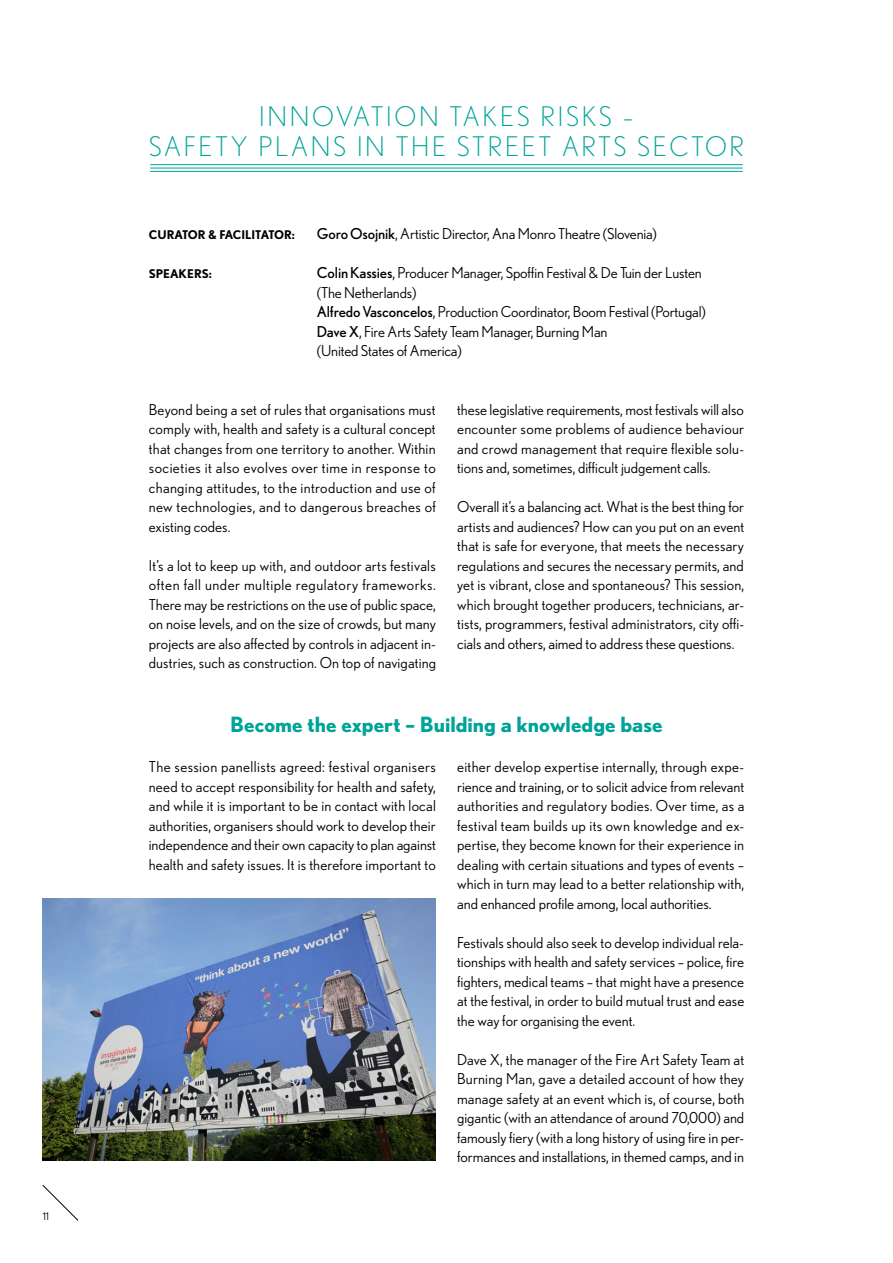
<style>
.page{position:relative;width:893px;height:1263px;background:#fff}
.page>*{position:absolute;margin:0;border:0;box-sizing:border-box;transform-origin:0 0}
.t1{font:300 27px/30px "Nobel";letter-spacing:.1em;color:#00a397;text-align:center}
.t2{font:700 21px "Nobel";color:#00a397}
.t3{font:15px/19.5px "Nobel";color:#000;text-align:justify}
.t4{font:700 12px "Nobel";color:#000}
.t5{font:10.5px "Nobel";color:#000}
.s1{font-style:inherit}
</style>
<div class="page">
<svg style="left:42px;top:1185px;width:37px;height:36px"></svg>
<hr style="left:150px;top:164px;width:593px;height:1px;background:#00a397">
<hr style="left:150px;top:168px;width:593px;height:1px;background:#00a397">
<hr style="left:150px;top:171px;width:593px;height:1px;background:#00a397">
<img style="left:43px;top:899px;width:393px;height:262px">
<p class="t5" style="left:43px;top:1210px;width:8px">11</p>
<h1 class="t1" style="left:149px;top:101px;width:597px">INNOVATION TAKES RISKS –<br>SAFETY PLANS IN THE STREET ARTS SECTOR</h1>
<p class="t4" style="left:149px;top:228px;width:147px">CURATOR &amp; FACILITATOR:</p>
<p class="t3" style="left:317px;top:224px;width:342px"><span class="s1">Goro Osojnik</span>, Artistic Director, Ana Monro Theatre (Slovenia)</p>
<p class="t4" style="left:149px;top:267px;width:65px">SPEAKERS:</p>
<p class="t3" style="left:317px;top:263px;width:390px;text-align:left"><span class="s1">Colin Kassies</span>, Producer Manager, Spoffin Festival &amp; De Tuin der Lusten (The Netherlands)<br><span class="s1">Alfredo Vasconcelos</span>, Production Coordinator, Boom Festival (Portugal)<br><span class="s1">Dave X</span>, Fire Arts Safety Team Manager, Burning Man<br>(United States of America)</p>
<p class="t3" style="left:149px;top:399px;width:289px">Beyond being a set of rules that organisations must comply with, health and safety is a cultural concept that changes from one territory to another. Within societies it also evolves over time in response to changing attitudes, to the introduction and use of new technologies, and to dangerous breaches of existing codes.</p>
<p class="t3" style="left:149px;top:555px;width:289px">It’s a lot to keep up with, and outdoor arts festivals often fall under multiple regulatory frameworks.<br>There may be restrictions on the use of public space, on noise levels, and on the size of crowds, but many projects are also affected by controls in adjacent in&shy;dustries, such as construction. On top of navigating</p>
<p class="t3" style="left:457px;top:399px;width:289px">these legislative requirements, most festivals will also encounter some problems of audience behaviour and crowd management that require flexible solu&shy;tions and, sometimes, difficult judgement calls.</p>
<p class="t3" style="left:457px;top:497px;width:289px">Overall it’s a balancing act. What is the best thing for artists and audiences? How can you put on an event that is safe for everyone, that meets the necessary regulations and secures the necessary permits, and yet is vibrant, close and spontaneous? This session, which brought together producers, technicians, ar&shy;tists, programmers, festival administrators, city offi&shy;cials and others, aimed to address these questions.</p>
<h2 class="t2" style="left:230px;top:711px;width:434px">Become the expert – Building a knowledge base</h2>
<p class="t3" style="left:149px;top:757px;width:289px">The session panellists agreed: festival organisers need to accept responsibility for health and safety, and while it is important to be in contact with local authorities, organisers should work to develop their independence and their own capacity to plan against health and safety issues. It is therefore important to</p>
<p class="t3" style="left:457px;top:757px;width:289px">either develop expertise internally, through expe&shy;rience and training, or to solicit advice from relevant authorities and regulatory bodies. Over time, as a festival team builds up its own knowledge and ex&shy;pertise, they become known for their experience in dealing with certain situations and types of events – which in turn may lead to a better relationship with, and enhanced profile among, local authorities.</p>
<p class="t3" style="left:457px;top:933px;width:289px">Festivals should also seek to develop individual rela&shy;tionships with health and safety services – police, fire fighters, medical teams – that might have a presence at the festival, in order to build mutual trust and ease the way for organising the event.</p>
<p class="t3" style="left:457px;top:1050px;width:289px">Dave X, the manager of the Fire Art Safety Team at Burning Man, gave a detailed account of how they manage safety at an event which is, of course, both gigantic (with an attendance of around 70,000) and famously fiery (with a long history of using fire in per&shy;formances and installations, in themed camps, and in</p>
</div>
